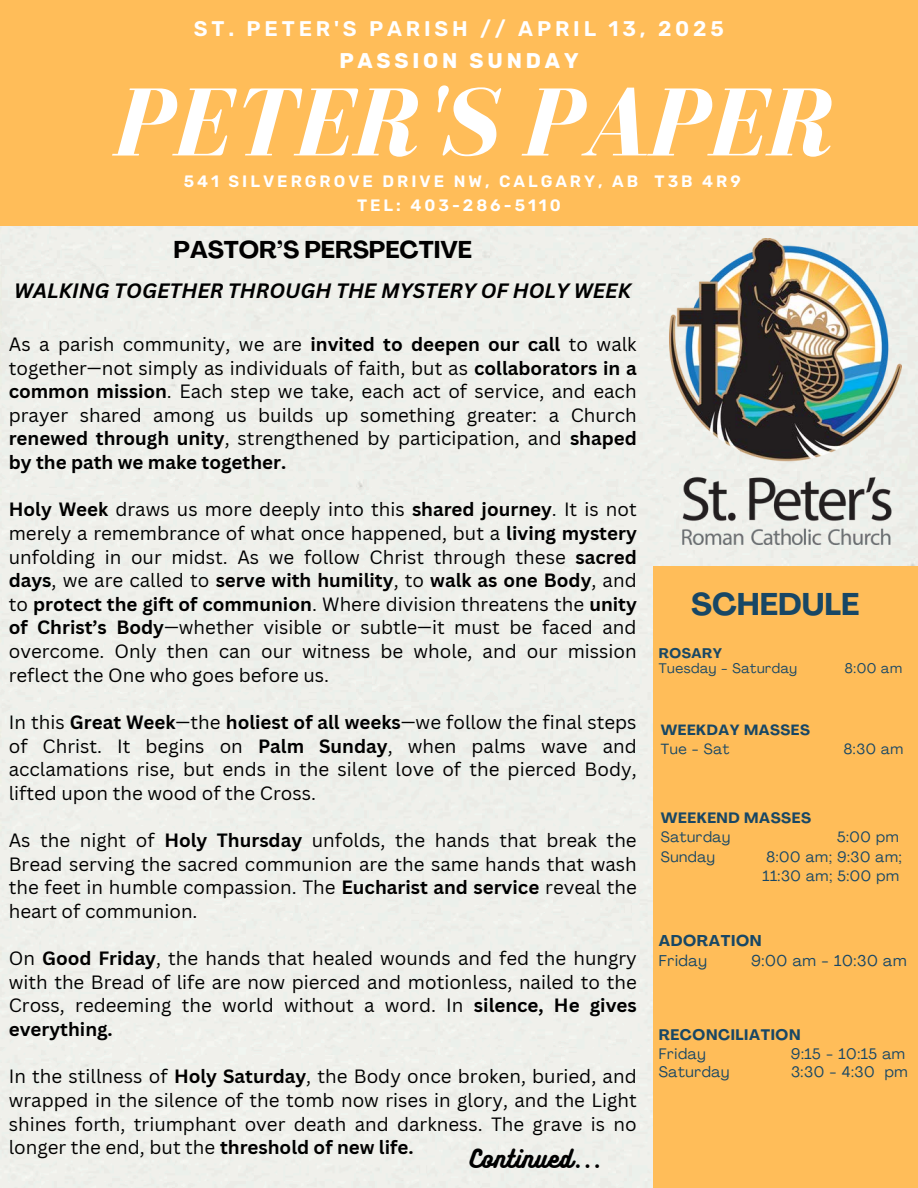
<style>
.page{position:relative;width:918px;height:1188px;background:#f0f0eb}
.page>*{position:absolute;margin:0;border:0;box-sizing:border-box;transform-origin:0 0}
.t1{font:italic 700 99.6px "Bodoni FLF";color:#fff}
.t2{font:700 30.9px "Agrandir";color:#184765}
.t3{font:700 24px "Agrandir";color:#000}
.t4{font:22.5px "Bukhari Script";letter-spacing:.04em;color:#000}
.t5{font:600 21.15px/31.8px "Rubik";letter-spacing:.18em;color:#fff;text-align:center}
.t6{font:italic 700 20.25px "Canva Sans";color:#000}
.t7{font:18.75px/23.7px "Canva Sans";color:#000;text-align:justify}
.t8{font:600 16.5px "Rubik";letter-spacing:.18em;color:#fff}
.t9{font:15.45px "Agrandir";letter-spacing:.04em;color:#184765}
.t10{font:700 15.45px "Agrandir";letter-spacing:.04em;color:#184765}
.t11{font:15px "Agrandir";letter-spacing:.04em;color:#184765}
.t12{font:700 15px "Agrandir";letter-spacing:.04em;color:#184765}
.t13{font:14.85px "Agrandir";letter-spacing:.04em;color:#184765}
.t14{font:700 14.85px "Agrandir";letter-spacing:.04em;color:#184765}
.t15{font:700 14.55px "Agrandir";letter-spacing:.04em;color:#184765}
.t16{font:14.55px "Agrandir";letter-spacing:.04em;color:#184765}
.t17{font:13.8px "Agrandir";letter-spacing:.04em;color:#184765}
.t18{font:700 13.8px "Agrandir";letter-spacing:.04em;color:#184765}
.s1{font-weight:700}
</style>
<div class="page">
<img style="left:670px;top:239px;width:232px;height:306px">
<div style="left:653px;top:566px;width:265px;height:622px;background:#ffbd59"></div>
<div style="left:1px;top:0;width:917px;height:226px;background:#ffbd59"></div>
<h3 class="t5" style="left:194px;top:13px;width:532px">ST. PETER'S PARISH // APRIL 13, 2025<br><span class="s1">PASSION SUNDAY</span></h3>
<p class="t1" style="left:113px;top:70px;width:721px">PETER'S PAPER</p>
<h5 class="t8" style="left:184px;top:172px;width:559px">541 SILVERGROVE DRIVE NW, CALGARY, AB T3B 4R9</h5>
<h6 class="t8" style="left:357px;top:195px;width:205px">TEL: 403-286-5110</h6>
<p class="t3" style="left:174px;top:240px;width:300px">PASTOR’S PERSPECTIVE</p>
<p class="t6" style="left:14px;top:276px;width:618px">WALKING TOGETHER THROUGH THE MYSTERY OF HOLY WEEK</p>
<p class="t7" style="left:9px;top:332px;width:630px">As a parish community, we are <span class="s1">invited to deepen our call</span> to walk together—not simply as individuals of faith, but as <span class="s1">collaborators in a common mission</span>. Each step we take, each act of service, and each prayer shared among us builds up something greater: a Church <span class="s1">renewed through unity</span>, strengthened by participation, and <span class="s1">shaped by the path we make together.</span></p>
<p class="t7" style="left:9px;top:497px;width:630px"><span class="s1">Holy Week</span> draws us more deeply into this <span class="s1">shared journey</span>. It is not merely a remembrance of what once happened, but a <span class="s1">living mystery </span>unfolding in our midst. As we follow Christ through these <span class="s1">sacred days</span>, we are called to <span class="s1">serve with humility</span>, to <span class="s1">walk as one Body</span>, and to <span class="s1">protect the gift of communion</span>. Where division threatens the <span class="s1">unity of Christ’s Body</span>—whether visible or subtle—it must be faced and overcome. Only then can our witness be whole, and our mission reflect the One who goes before us.</p>
<p class="t7" style="left:9px;top:710px;width:630px">In this <span class="s1">Great Week</span>—the <span class="s1">holiest of all weeks</span>—we follow the final steps of Christ. It begins on <span class="s1">Palm Sunday</span>, when palms wave and acclamations rise, but ends in the silent love of the pierced Body, lifted upon the wood of the Cross.</p>
<p class="t7" style="left:9px;top:828px;width:630px">As the night of <span class="s1">Holy Thursday</span> unfolds, the hands that break the Bread serving the sacred communion are the same hands that wash the feet in humble compassion. The <span class="s1">Eucharist and service</span> reveal the heart of communion.</p>
<p class="t7" style="left:9px;top:946px;width:630px">On <span class="s1">Good Friday</span>, the hands that healed wounds and fed the hungry with the Bread of life are now pierced and motionless, nailed to the Cross, redeeming the world without a word. In <span class="s1">silence, He gives everything.</span></p>
<p class="t7" style="left:9px;top:1064px;width:630px">In the stillness of <span class="s1">Holy Saturday</span>, the Body once broken, buried, and wrapped in the silence of the tomb now rises in glory, and the Light shines forth, triumphant over death and darkness. The grave is no longer the end, but the <span class="s1">threshold of new life.</span></p>
<p class="t4" style="left:470px;top:1144px;width:133px">Continued...</p>
<h5 class="t2" style="left:691px;top:591px;width:170px">SCHEDULE</h5>
<h1 class="t18" style="left:659px;top:647px;width:65px">ROSARY</h1>
<p class="t17" style="left:659px;top:662px;width:140px">Tuesday - Saturday</p>
<p class="t17" style="left:845px;top:662px;width:59px">8:00 am</p>
<h6 class="t15" style="left:661px;top:724px;width:151px">WEEKDAY MASSES</h6>
<h6 class="t16" style="left:661px;top:743px;width:70px">Tue - Sat</h6>
<h6 class="t16" style="left:844px;top:743px;width:61px">8:30 am</h6>
<h6 class="t14" style="left:661px;top:812px;width:152px">WEEKEND MASSES</h6>
<h6 class="t13" style="left:661px;top:831px;width:71px">Saturday</h6>
<h6 class="t13" style="left:837px;top:831px;width:63px">5:00 pm</h6>
<h6 class="t13" style="left:661px;top:850px;width:56px">Sunday</h6>
<h6 class="t13" style="left:767px;top:850px;width:137px">8:00 am; 9:30 am;</h6>
<h4 class="t13" style="left:762px;top:870px;width:138px">11:30 am; 5:00 pm</h4>
<p class="t10" style="left:659px;top:935px;width:104px">ADORATION</p>
<p class="t9" style="left:659px;top:955px;width:50px">Friday</p>
<p class="t9" style="left:751px;top:955px;width:157px">9:00 am - 10:30 am</p>
<p class="t12" style="left:659px;top:1028px;width:143px">RECONCILIATION</p>
<p class="t11" style="left:659px;top:1047px;width:48px">Friday</p>
<p class="t11" style="left:791px;top:1047px;width:116px">9:15 - 10:15 am</p>
<p class="t11" style="left:659px;top:1066px;width:72px">Saturday</p>
<p class="t11" style="left:791px;top:1066px;width:118px">3:30 - 4:30 pm</p>
</div>
